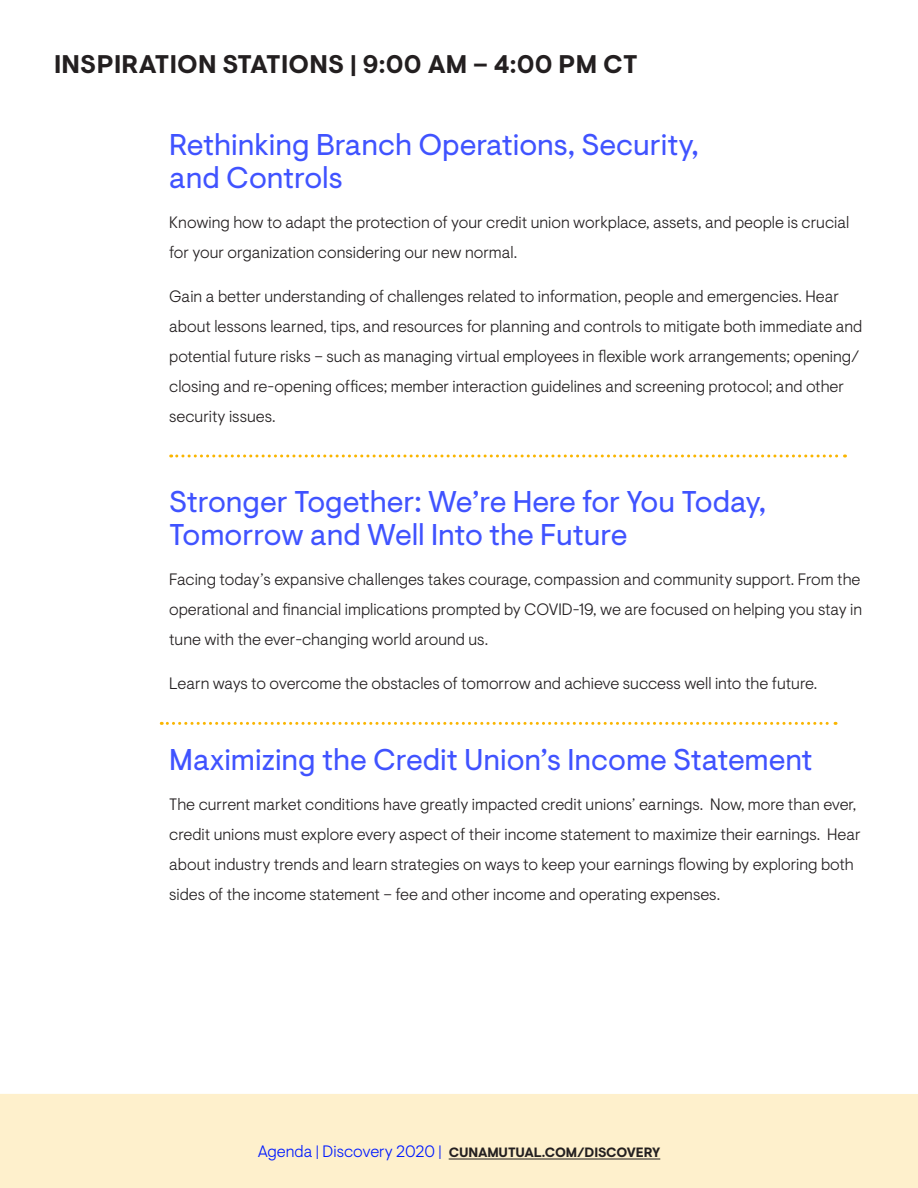
<style>
.page{position:relative;width:918px;height:1188px;background:#fff}
.page>*{position:absolute;margin:0;border:0;box-sizing:border-box;transform-origin:0 0}
.t1{font:30px/33px "Visuelt";color:#4053ff}
.Session_Title{font:700 25.5px "Visuelt";letter-spacing:.01em;color:#231f20}
.t2{font:300 16.5px/30px "Visuelt";color:#231f20}
.t3{font:700 13.5px "Visuelt";letter-spacing:-.01em;color:#231f20}
.s1{font-weight:300;font-size:16.5px;color:#001aff}
</style>
<div class="page">
<div style="left:0;top:1094px;width:918px;height:94px;background:#fef0cc"></div>
<hr style="left:449px;top:1159px;width:211px;height:1px;background:#231f20">
<svg style="left:171px;top:454px;width:675px;height:3px"></svg>
<svg style="left:161px;top:722px;width:675px;height:3px"></svg>
<p class="Session_Title" style="left:54px;top:49px;width:585px">INSPIRATION STATIONS | 9:00 AM – 4:00 PM CT</p>
<p class="t1" style="left:169px;top:129px;width:531px">Rethinking Branch Operations, Security, and Controls</p>
<p class="t2" style="left:169px;top:208px;width:682px">Knowing how to adapt the protection of your credit union workplace, assets, and people is crucial for your organization considering our new normal.</p>
<p class="t2" style="left:169px;top:281px;width:695px">Gain a better understanding of challenges related to information, people and emergencies. Hear about lessons learned, tips, and resources for planning and controls to mitigate both immediate and potential future risks – such as managing virtual employees in flexible work arrangements; opening/ closing and re-opening offices; member interaction guidelines and screening protocol; and other security issues.</p>
<p class="t1" style="left:169px;top:486px;width:598px">Stronger Together: We’re Here for You Today,<br>Tomorrow and Well Into the Future</p>
<p class="t2" style="left:169px;top:565px;width:694px;text-align:justify">Facing today’s expansive challenges takes courage, compassion and community support. From the operational and financial implications prompted by COVID-19, we are focused on helping you stay in tune with the ever-changing world around us.</p>
<p class="t2" style="left:169px;top:668px;width:650px">Learn ways to overcome the obstacles of tomorrow and achieve success well into the future.</p>
<p class="t1" style="left:169px;top:744px;width:645px">Maximizing the Credit Union’s Income Statement</p>
<p class="t2" style="left:169px;top:790px;width:693px">The current market conditions have greatly impacted credit unions’ earnings. Now, more than ever, credit unions must explore every aspect of their income statement to maximize their earnings. Hear about industry trends and learn strategies on ways to keep your earnings flowing by exploring both sides of the income statement – fee and other income and operating expenses.</p>
<p class="t3" style="left:258px;top:1144px;width:404px"><span class="s1">Agenda | Discovery 2020 |</span> CUNAMUTUAL.COM/DISCOVERY</p>
</div>
